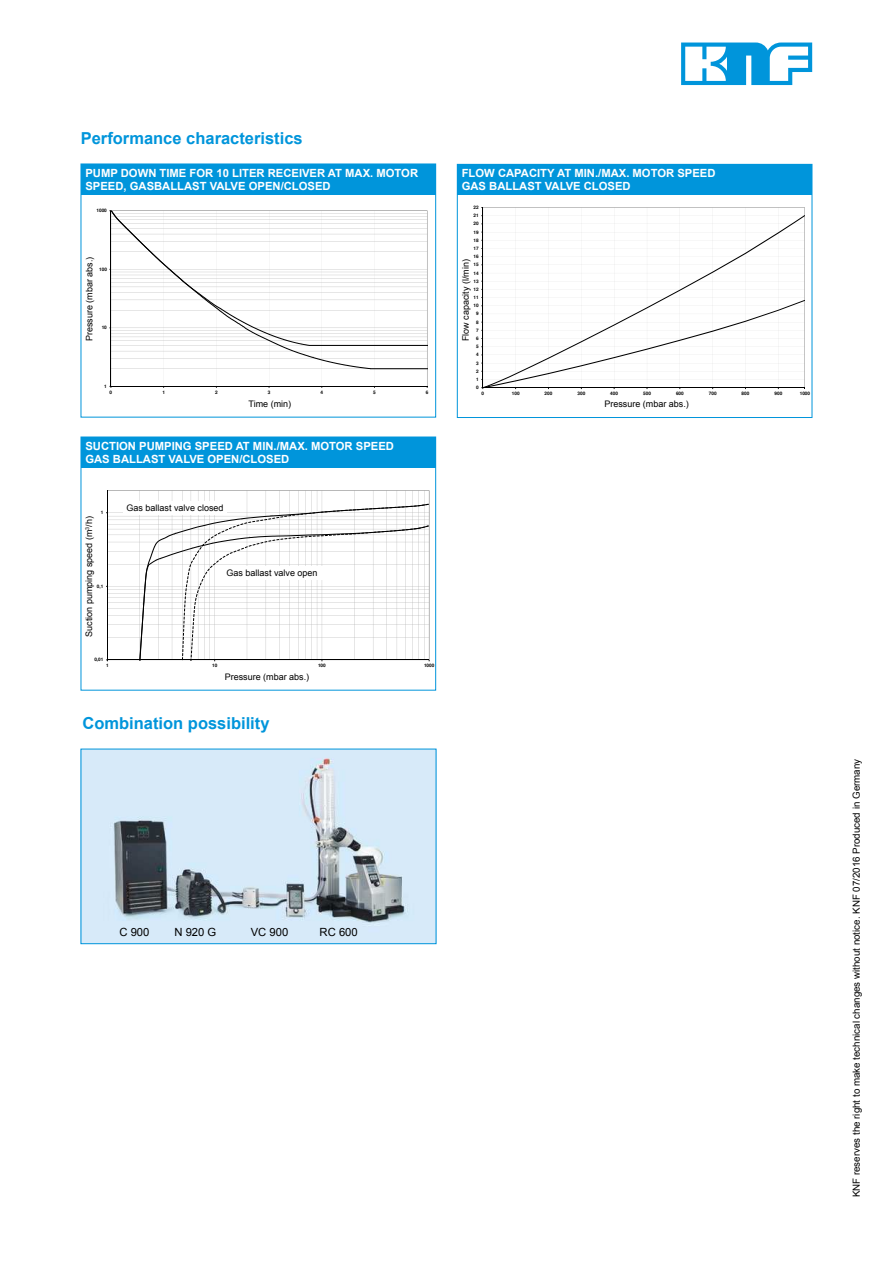
<style>
.page{position:relative;width:893px;height:1263px;background:#fff}
.page>*{position:absolute;margin:0;border:0;box-sizing:border-box;transform-origin:0 0}
.t1{font:700 16.5px "Arial";color:#0095db}
.t2{font:700 11.25px/13.5px "Arial";color:#fff}
.t3{font:11.25px "Arial";color:#000}
.t4{font:9.75px "Arial";color:#000}
.t5{font:9px "Arial";color:#000}
.t6{font:700 4.65px "Helvetica";color:#000}
</style>
<div class="page">
<svg style="left:681px;top:43px;width:131px;height:42px"></svg>
<div style="left:81px;top:164px;width:354px;height:30px;background:#0095db"></div>
<div style="left:81px;top:164px;width:355px;height:253px;border:1px solid #0095db"></div>
<div style="left:457px;top:165px;width:355px;height:30px;background:#0095db"></div>
<div style="left:457px;top:164px;width:355px;height:254px;border:1px solid #0095db"></div>
<div style="left:81px;top:437px;width:355px;height:30px;background:#0095db"></div>
<div style="left:81px;top:437px;width:355px;height:253px;border:1px solid #0095db"></div>
<hr style="left:427px;top:211px;width:1px;height:175px;background:#c0c0c0">
<hr style="left:110px;top:211px;width:1px;height:175px;background:#000">
<hr style="left:111px;top:386px;width:316px;height:1px;background:#000">
<svg style="left:111px;top:346px;width:317px;height:23px"></svg>
<svg style="left:109px;top:210px;width:319px;height:136px"></svg>
<svg style="left:483px;top:207px;width:322px;height:8px"></svg>
<hr style="left:482px;top:207px;width:1px;height:181px;background:#000">
<svg style="left:483px;top:215px;width:322px;height:82px"></svg>
<svg style="left:481px;top:297px;width:324px;height:92px"></svg>
<hr style="left:429px;top:491px;width:1px;height:169px;background:#b7b7b7">
<svg style="left:107px;top:490px;width:322px;height:148px"></svg>
<hr style="left:107px;top:491px;width:1px;height:169px;background:#000">
<hr style="left:107px;top:659px;width:322px;height:1px;background:#000">
<svg style="left:139px;top:504px;width:291px;height:157px"></svg>
<div style="left:123px;top:501px;width:104px;height:14px;background:#fff"></div>
<div style="left:219px;top:566px;width:106px;height:14px;background:#fff"></div>
<img style="left:83px;top:751px;width:351px;height:191px">
<div style="left:81px;top:749px;width:355px;height:195px;border:1px solid #0095db"></div>
<h1 class="t1" style="left:81px;top:132px;width:223px">Performance characteristics</h1>
<p class="t2" style="left:85px;top:167px;width:334px">PUMP DOWN TIME FOR 10 LITER RECEIVER AT MAX. MOTOR<br>SPEED, GASBALLAST VALVE OPEN/CLOSED</p>
<p class="t2" style="left:462px;top:167px;width:255px">FLOW CAPACITY AT MIN./MAX. MOTOR SPEED<br>GAS BALLAST VALVE CLOSED</p>
<p class="t6" style="left:96px;top:208px;width:12px">1000</p>
<p class="t5" style="left:83px;top:341px;width:86px;rotate:-90deg">Pressure (mbar abs.)</p>
<p class="t6" style="left:99px;top:266px;width:9px">100</p>
<p class="t6" style="left:102px;top:325px;width:7px">10</p>
<p class="t6" style="left:104px;top:384px;width:4px">1</p>
<p class="t6" style="left:110px;top:389px;width:4px">0</p>
<p class="t6" style="left:162px;top:389px;width:4px">1</p>
<p class="t6" style="left:215px;top:389px;width:4px">2</p>
<p class="t6" style="left:268px;top:389px;width:4px">3</p>
<p class="t6" style="left:321px;top:389px;width:4px">4</p>
<p class="t6" style="left:373px;top:389px;width:4px">5</p>
<p class="t6" style="left:426px;top:389px;width:4px">6</p>
<p class="t5" style="left:249px;top:398px;width:44px">Time (min)</p>
<p class="t2" style="left:85px;top:440px;width:310px">SUCTION PUMPING SPEED AT MIN./MAX. MOTOR SPEED<br>GAS BALLAST VALVE OPEN/CLOSED</p>
<p class="t6" style="left:101px;top:511px;width:4px">1</p>
<p class="t5" style="left:83px;top:637px;width:122px;rotate:-90deg">Suction pumping speed (m<sup>3</sup>/h)</p>
<p class="t6" style="left:97px;top:584px;width:8px">0,1</p>
<p class="t5" style="left:127px;top:502px;width:99px">Gas ballast valve closed</p>
<p class="t5" style="left:227px;top:567px;width:93px">Gas ballast valve open</p>
<p class="t6" style="left:94px;top:658px;width:11px">0,01</p>
<p class="t6" style="left:106px;top:664px;width:4px">1</p>
<p class="t6" style="left:212px;top:664px;width:7px">10</p>
<p class="t6" style="left:318px;top:664px;width:9px">100</p>
<p class="t6" style="left:424px;top:664px;width:12px">1000</p>
<p class="t5" style="left:225px;top:671px;width:86px">Pressure (mbar abs.)</p>
<h1 class="t1" style="left:82px;top:717px;width:189px">Combination possibility</h1>
<p class="t6" style="left:474px;top:205px;width:7px">22</p>
<p class="t6" style="left:474px;top:213px;width:7px">21</p>
<p class="t6" style="left:474px;top:221px;width:7px">20</p>
<p class="t6" style="left:474px;top:229px;width:7px">19</p>
<p class="t6" style="left:474px;top:237px;width:7px">18</p>
<p class="t6" style="left:474px;top:246px;width:7px">17</p>
<p class="t6" style="left:474px;top:254px;width:7px">16</p>
<p class="t5" style="left:460px;top:341px;width:84px;rotate:-90deg">Flow capacity (l/min)</p>
<p class="t6" style="left:474px;top:262px;width:7px">15</p>
<p class="t6" style="left:474px;top:270px;width:7px">14</p>
<p class="t6" style="left:474px;top:278px;width:7px">13</p>
<p class="t6" style="left:474px;top:287px;width:7px">12</p>
<p class="t6" style="left:474px;top:295px;width:7px">11</p>
<p class="t6" style="left:474px;top:303px;width:7px">10</p>
<p class="t6" style="left:476px;top:311px;width:4px">9</p>
<p class="t6" style="left:476px;top:319px;width:4px">8</p>
<p class="t6" style="left:476px;top:327px;width:4px">7</p>
<p class="t6" style="left:476px;top:336px;width:4px">6</p>
<p class="t6" style="left:476px;top:344px;width:4px">5</p>
<p class="t6" style="left:476px;top:352px;width:4px">4</p>
<p class="t6" style="left:476px;top:360px;width:4px">3</p>
<p class="t6" style="left:476px;top:368px;width:4px">2</p>
<p class="t6" style="left:476px;top:377px;width:4px">1</p>
<p class="t6" style="left:476px;top:385px;width:4px">0</p>
<p class="t6" style="left:482px;top:390px;width:4px">0</p>
<p class="t6" style="left:512px;top:390px;width:9px">100</p>
<p class="t6" style="left:545px;top:390px;width:9px">200</p>
<p class="t6" style="left:577px;top:390px;width:9px">300</p>
<p class="t6" style="left:610px;top:390px;width:9px">400</p>
<p class="t6" style="left:643px;top:390px;width:9px">500</p>
<p class="t6" style="left:676px;top:390px;width:9px">600</p>
<p class="t6" style="left:709px;top:390px;width:9px">700</p>
<p class="t6" style="left:742px;top:390px;width:9px">800</p>
<p class="t6" style="left:774px;top:390px;width:9px">900</p>
<p class="t6" style="left:800px;top:390px;width:12px">1000</p>
<p class="t5" style="left:604px;top:398px;width:86px">Pressure (mbar abs.)</p>
<p class="t3" style="left:119px;top:927px;width:32px">C 900</p>
<p class="t3" style="left:174px;top:927px;width:43px">N 920 G</p>
<p class="t3" style="left:251px;top:927px;width:39px">VC 900</p>
<p class="t3" style="left:320px;top:927px;width:40px">RC 600</p>
<p class="t4" style="left:850px;top:1197px;width:440px;rotate:-90deg">KNF reserves the right to make technical changes without notice. KNF 07/2016 Produced in Germany</p>
</div>
